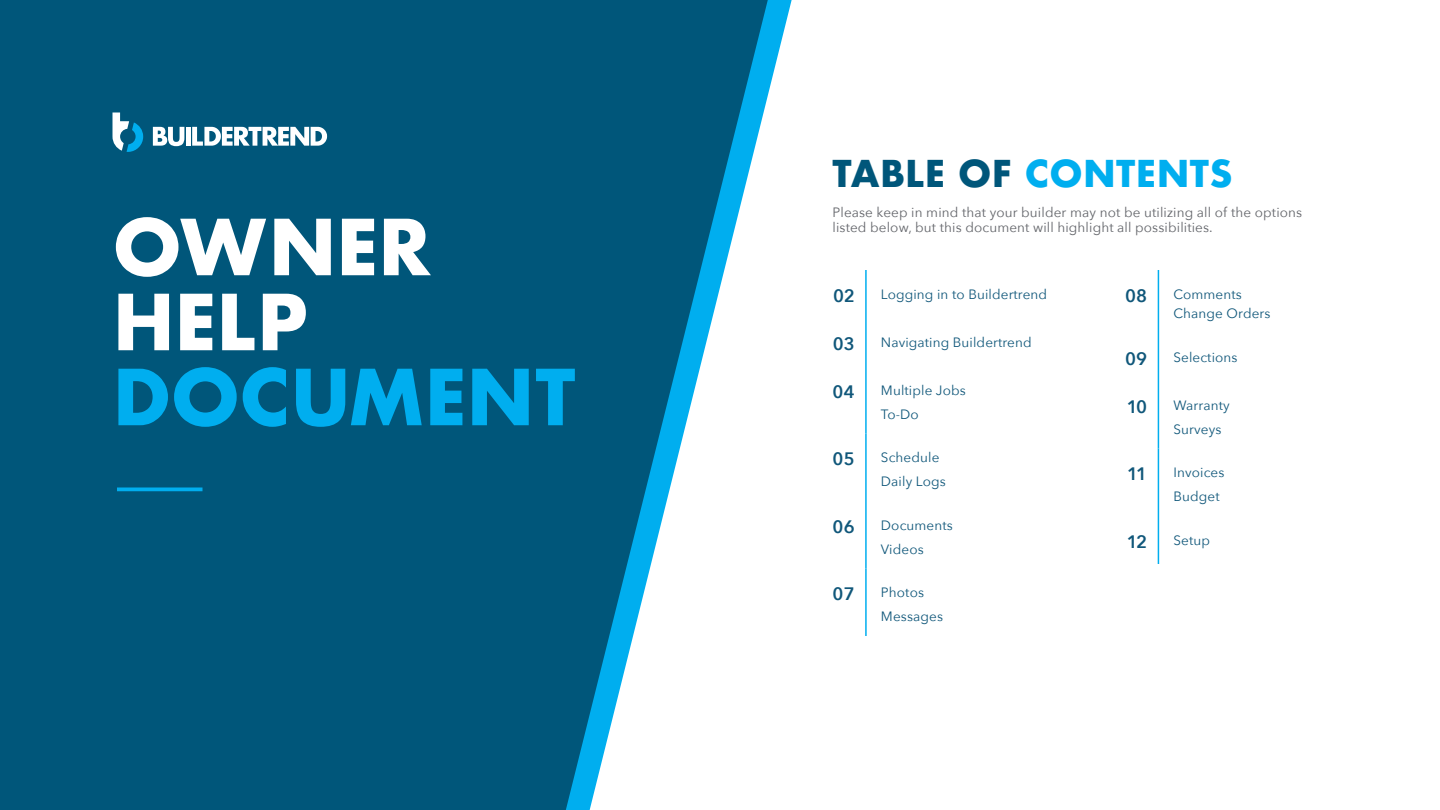
<style>
.page{position:relative;width:1440px;height:810px;background:#fff}
.page>*{position:absolute;margin:0;border:0;box-sizing:border-box;transform-origin:0 0}
.Body_Header{font:700 75px/75px "Futura";letter-spacing:-.01em;color:#fff}
.Body_Header-2{font:700 36px "Futura";letter-spacing:.01em;color:#00aeef}
.Body_Copy{font:600 18px "Avenir Next";letter-spacing:.01em;color:#10577a}
.Body_Copy-2{font:13.5px/24px "Avenir Next";letter-spacing:.01em;color:#10577a}
.Body_Copy-3{font:13.5px/15px "Avenir Next";letter-spacing:.01em;color:#63656a}
.s1{color:#00aeef}
.s2{color:#00567a}
</style>
<div class="page">
<div style="left:0;top:0;width:566px;height:810px;background:#00567a"></div>
<svg style="left:566px;top:0;width:226px;height:810px"></svg>
<svg style="left:153px;top:127px;width:31px;height:19px"></svg>
<div style="left:186px;top:127px;width:5px;height:19px;background:#fff"></div>
<svg style="left:192px;top:127px;width:135px;height:19px"></svg>
<svg style="left:113px;top:113px;width:30px;height:39px"></svg>
<hr style="left:117px;top:488px;width:85px;height:3px;background:#00aeef">
<hr style="left:865px;top:270px;width:2px;height:48px;background:#00aeef">
<hr style="left:865px;top:318px;width:2px;height:48px;background:#00aeef">
<hr style="left:865px;top:366px;width:2px;height:68px;background:#00aeef">
<hr style="left:865px;top:434px;width:2px;height:67px;background:#00aeef">
<hr style="left:865px;top:501px;width:2px;height:67px;background:#00aeef">
<hr style="left:865px;top:568px;width:2px;height:68px;background:#00aeef">
<hr style="left:1158px;top:270px;width:1px;height:63px;background:#00aeef">
<hr style="left:1158px;top:333px;width:1px;height:48px;background:#00aeef">
<hr style="left:1158px;top:381px;width:1px;height:67px;background:#00aeef">
<hr style="left:1158px;top:448px;width:1px;height:68px;background:#00aeef">
<hr style="left:1158px;top:516px;width:1px;height:48px;background:#00aeef">
<p class="Body_Header" style="left:112px;top:209px;width:464px">OWNER<br>HELP<br><span class="s1">DOCUMENT</span></p>
<p class="Body_Header-2" style="left:832px;top:148px;width:402px"><span class="s2">TABLE OF</span> CONTENTS</p>
<p class="Body_Copy-3" style="left:832px;top:205px;width:471px">Please keep in mind that your builder may not be utilizing all of the options listed below, but this document will highlight all possibilities.</p>
<p class="Body_Copy" style="left:833px;top:280px;width:23px">02</p>
<p class="Body_Copy-2" style="left:881px;top:281px;width:168px">Logging in to Buildertrend</p>
<p class="Body_Copy" style="left:833px;top:328px;width:23px">03</p>
<p class="Body_Copy-2" style="left:881px;top:329px;width:152px">Navigating Buildertrend</p>
<p class="Body_Copy" style="left:833px;top:376px;width:24px">04</p>
<p class="Body_Copy-2" style="left:881px;top:377px;width:86px">Multiple Jobs<br>To-Do</p>
<p class="Body_Copy" style="left:833px;top:443px;width:24px">05</p>
<p class="Body_Copy-2" style="left:881px;top:445px;width:66px">Schedule<br>Daily Logs</p>
<p class="Body_Copy" style="left:833px;top:511px;width:24px">06</p>
<p class="Body_Copy-2" style="left:881px;top:512px;width:73px">Documents<br>Videos</p>
<p class="Body_Copy" style="left:833px;top:578px;width:24px">07</p>
<p class="Body_Copy-2" style="left:881px;top:580px;width:64px">Photos<br>Messages</p>
<p class="Body_Copy" style="left:1125px;top:280px;width:24px">08</p>
<p class="Body_Copy-2" style="left:1173px;top:283px;width:99px;line-height:19.5px">Comments<br>Change Orders</p>
<p class="Body_Copy" style="left:1125px;top:343px;width:24px">09</p>
<p class="Body_Copy-2" style="left:1173px;top:344px;width:66px">Selections</p>
<p class="Body_Copy" style="left:1127px;top:391px;width:22px">10</p>
<p class="Body_Copy-2" style="left:1173px;top:392px;width:58px">Warranty<br>Surveys</p>
<p class="Body_Copy" style="left:1127px;top:458px;width:21px">11</p>
<p class="Body_Copy-2" style="left:1173px;top:460px;width:52px">Invoices<br>Budget</p>
<p class="Body_Copy" style="left:1127px;top:526px;width:22px">12</p>
<p class="Body_Copy-2" style="left:1173px;top:527px;width:38px">Setup</p>
</div>
